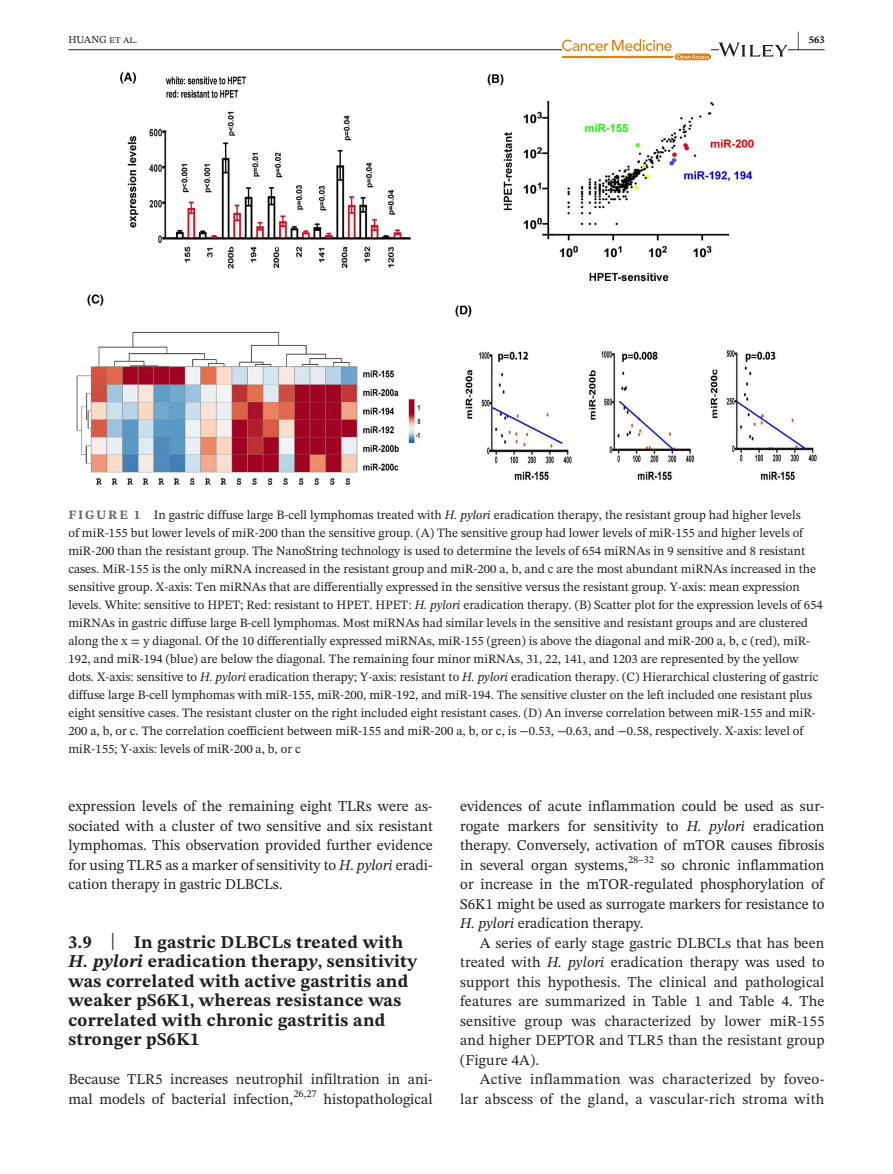
<style>
.page{position:relative;width:893px;height:1174px;background:#fff}
.page>*{position:absolute;margin:0;border:0;box-sizing:border-box;transform-origin:0 0}
.t1{font:700 21px "STIX Two Text";color:#231f20;scale:.42 1}
.t2{font:700 18px/19.5px "STIX Two Text";letter-spacing:.015em;color:#231f20}
.t3{font:15px/19.5px "STIX Two Text";color:#231f20;text-align:justify}
.t4{font:15px/19.5px "STIX Two Text";letter-spacing:.02em;color:#231f20;text-align:right}
.t5{font:12.75px/18px "STIX Two Text";color:#231f20}
.t6{font:10.5px "STIX Two Text";color:#231f20}
.t7{font:700 10.5px "STIX Two Text";color:#231f20}
.s1{font-weight:700;color:#636366}
.s2{font-style:italic}
.s3{font-weight:400;font-size:23.7px}
</style>
<div class="page">
<hr style="left:68px;top:49px;width:756px;height:1px;background:#231f20">
<svg style="left:562px;top:39px;width:149px;height:21px"></svg>
<svg style="left:719px;top:43px;width:68px;height:14px"></svg>
<img style="left:76px;top:72px;width:741px;height:413px">
<h1 class="t1" style="left:797px;top:24px;width:8px">|</h1>
<p class="t6" style="left:68px;top:32px;width:71px">HUANG et al.</p>
<p class="t7" style="left:809px;top:32px;width:17px">563</p>
<p class="t5" style="left:68px;top:506px;width:756px"><span class="s1">FIGURE 1</span> In gastric diffuse large B-cell lymphomas treated with <span class="s2">H. pylori</span> eradication therapy, the resistant group had higher levels<br>of miR-155 but lower levels of miR-200 than the sensitive group. (A) The sensitive group had lower levels of miR-155 and higher levels of miR-200 than the resistant group. The NanoString technology is used to determine the levels of 654 miRNAs in 9 sensitive and 8 resistant cases. MiR-155 is the only miRNA increased in the resistant group and miR-200 a, b, and c are the most abundant miRNAs increased in the sensitive group. X-axis: Ten miRNAs that are differentially expressed in the sensitive versus the resistant group. Y-axis: mean expression levels. White: sensitive to HPET; Red: resistant to HPET. HPET: <span class="s2">H. pylori</span> eradication therapy. (B) Scatter plot for the expression levels of 654 miRNAs in gastric diffuse large B-cell lymphomas. Most miRNAs had similar levels in the sensitive and resistant groups and are clustered along the x = y diagonal. Of the 10 differentially expressed miRNAs, miR-155 (green) is above the diagonal and miR-200 a, b, c (red), miR-192, and miR-194 (blue) are below the diagonal. The remaining four minor miRNAs, 31, 22, 141, and 1203 are represented by the yellow dots. X-axis: sensitive to <span class="s2">H. pylori</span> eradication therapy; Y-axis: resistant to <span class="s2">H. pylori</span> eradication therapy. (C) Hierarchical clustering of gastric diffuse large B-cell lymphomas with miR-155, miR-200, miR-192, and miR-194. The sensitive cluster on the left included one resistant plus eight sensitive cases. The resistant cluster on the right included eight resistant cases. (D) An inverse correlation between miR-155 and miR-200 a, b, or c. The correlation coefficient between miR-155 and miR-200 a, b, or c, is −0.53, −0.63, and −0.58, respectively. X-axis: level of miR-155; Y-axis: levels of miR-200 a, b, or c</p>
<p class="t3" style="left:68px;top:796px;width:366px">expression levels of the remaining eight TLRs were as&shy;sociated with a cluster of two sensitive and six resistant lymphomas. This observation provided further evidence for using TLR5 as a marker of sensitivity to <span class="s2">H. pylori</span> eradi&shy;cation therapy in gastric DLBCLs.</p>
<h2 class="t2" style="left:68px;top:932px;width:350px">3.9 <span class="s3">|</span> In gastric DLBCLs treated with <span class="s2">H. pylori</span> eradication therap<span class="s2">y</span>, sensitivity was correlated with active gastritis and weaker pS6K1, whereas resistance was correlated with chronic gastritis and stronger pS6K1</h2>
<p class="t3" style="left:68px;top:1069px;width:366px">Because TLR5 increases neutrophil infiltration in ani&shy;mal models of bacterial infection,</p>
<p class="t6" style="left:293px;top:1086px;width:25px">26,27</p>
<p class="t3" style="left:323px;top:1089px;width:111px">histopathological</p>
<p class="t3" style="left:460px;top:796px;width:366px">evidences of acute inflammation could be used as sur&shy;rogate markers for sensitivity to <span class="s2">H. pylori</span> eradication therapy. Conversely, activation of mTOR causes fibrosis in several organ systems,<sup>28–32</sup></p>
<p class="t3" style="left:460px;top:855px;width:366px;text-indent:201px">so chronic inflammation or increase in the mTOR-regulated phosphorylation of S6K1 might be used as surrogate markers for resistance to <span class="s2">H. pylori</span> eradication therapy.</p>
<p class="t3" style="left:460px;top:933px;width:366px;text-indent:20px">A series of early stage gastric DLBCLs that has been treated with <span class="s2">H. pylori</span> eradication therapy was used to support this hypothesis. The clinical and pathological features are summarized in Table 1 and Table 4. The sensitive group was characterized by lower miR-155 and higher DEPTOR and TLR5 than the resistant group (Figure 4A).</p>
<p class="t4" style="left:460px;top:1069px;width:366px">Active inflammation was characterized by foveo&shy;lar abscess of the gland, a vascular-rich stroma with</p>
</div>
